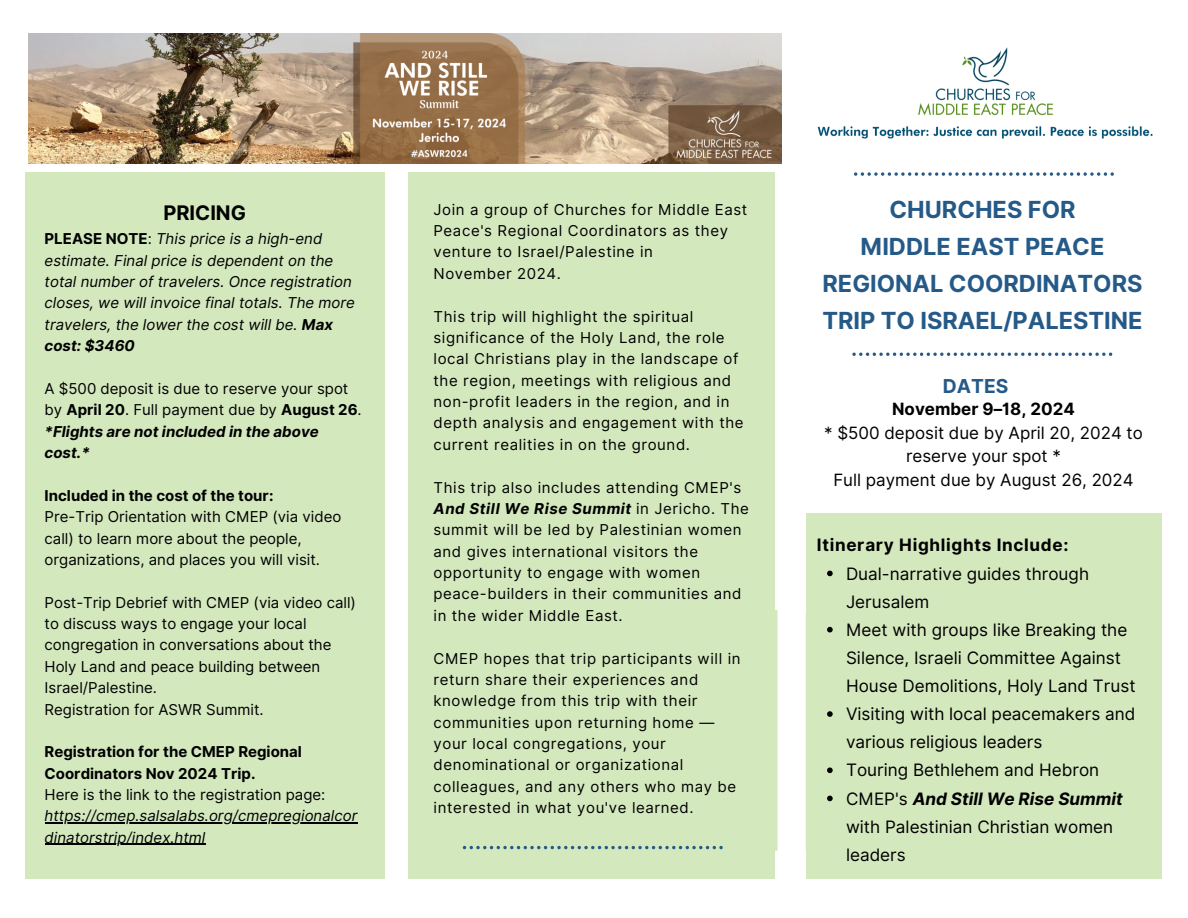
<style>
.page{position:relative;width:1188px;height:918px;background:#fff}
.page>*{position:absolute;margin:0;border:0;box-sizing:border-box;transform-origin:0 0}
.t1{font:700 23.55px/37.2px "Inter";color:#255a88;text-align:center}
.t2{font:700 20.1px "Inter";color:#000}
.t3{font:700 19.2px "Inter";color:#255a88}
.t4{font:17.1px/28.2px "Inter";color:#000}
.t5{font:700 17.1px "Inter";letter-spacing:.04em;color:#000}
.t6{font:16.95px/23.7px "Inter";color:#000;text-align:center}
.t7{font:15px/21.3px "Inter";letter-spacing:.04em;color:#000}
.t8{font:15px/21.3px "Inter";color:#000}
.t9{font:italic 15px/21.3px "Inter";color:#000}
.t10{font:700 15px/21.3px "Inter";color:#000}
.t11{font:italic 700 15px/21.3px "Inter";color:#000}
.s1{font-weight:700;font-style:normal}
.s2{font-style:normal}
.s3{font-weight:700}
.s4{font-weight:700;font-style:italic}
</style>
<div class="page">
<svg style="left:384px;top:172px;width:1px;height:707px"></svg>
<div style="left:806px;top:513px;width:355px;height:366px;background:#d4e8be"></div>
<div style="left:408px;top:172px;width:367px;height:707px;background:#d4e8be"></div>
<img style="left:817px;top:47px;width:336px;height:92px">
<div style="left:25px;top:172px;width:359px;height:707px;background:#d4e8be"></div>
<img style="left:29px;top:33px;width:753px;height:131px">
<svg style="left:852px;top:353px;width:260px;height:3px"></svg>
<svg style="left:854px;top:172px;width:260px;height:4px"></svg>
<svg style="left:827px;top:571px;width:6px;height:5px"></svg>
<svg style="left:827px;top:627px;width:6px;height:5px"></svg>
<svg style="left:827px;top:711px;width:6px;height:6px"></svg>
<svg style="left:827px;top:767px;width:6px;height:6px"></svg>
<svg style="left:827px;top:796px;width:6px;height:5px"></svg>
<hr style="left:45px;top:823px;width:313px;height:1px;background:#000">
<hr style="left:45px;top:844px;width:161px;height:1px;background:#000">
<svg style="left:463px;top:846px;width:260px;height:3px"></svg>
<p class="t2" style="left:163px;top:200px;width:84px">PRICING</p>
<h1 class="t9" style="left:45px;top:228px;width:312px"><span class="s1">PLEASE NOTE</span><span class="s2">:</span> This price is a high-end estimate. Final price is dependent on the total number of travelers. Once registration closes, we will invoice final totals. The more travelers, the lower the cost will be. <span class="s3">Max cost: $3460</span></h1>
<h2 class="t8" style="left:45px;top:378px;width:319px">A $500 deposit is due to reserve your spot by <span class="s3">April 20</span>. Full payment due by <span class="s3">August 26</span>.</h2>
<h4 class="t11" style="left:45px;top:421px;width:276px">*Flights are not included in the above cost.*</h4>
<h3 class="t10" style="left:45px;top:485px;width:230px">Included in the cost of the tour:</h3>
<p class="t8" style="left:45px;top:506px;width:298px">Pre-Trip Orientation with CMEP (via video call) to learn more about the people, organizations, and places you will visit.</p>
<p class="t8" style="left:45px;top:592px;width:313px">Post-Trip Debrief with CMEP (via video call) to discuss ways to engage your local congregation in conversations about the Holy Land and peace building between Israel/Palestine.</p>
<p class="t8" style="left:45px;top:698px;width:220px">Registration for ASWR Summit.</p>
<p class="t10" style="left:45px;top:741px;width:259px">Registration for the CMEP Regional<br>Coordinators Nov 2024 Trip.</p>
<p class="t8" style="left:45px;top:784px;width:282px">Here is the link to the registration page:</p>
<p class="t9" style="left:45px;top:805px;width:314px">https://cmep.salsalabs.org/cmepregionalcor dinatorstrip/index.html</p>
<p class="t7" style="left:434px;top:199px;width:315px">Join a group of Churches for Middle East<br>Peace's Regional Coordinators as they venture to Israel/Palestine in</p>
<p class="t7" style="left:434px;top:263px;width:129px">November 2024.</p>
<p class="t7" style="left:434px;top:305px;width:312px">This trip will highlight the spiritual significance of the Holy Land, the role local Christians play in the landscape of the region, meetings with religious and non-profit leaders in the region, and in depth analysis and engagement with the current realities in on the ground.</p>
<p class="t7" style="left:434px;top:476px;width:317px">This trip also includes attending CMEP's <span class="s4">And Still We Rise Summit</span> in Jericho. The summit will be led by Palestinian women and gives international visitors the opportunity to engage with women peace-builders in their communities and in the wider Middle East.</p>
<p class="t7" style="left:434px;top:647px;width:309px">CMEP hopes that trip participants will in return share their experiences and knowledge from this trip with their communities upon returning home — your local congregations, your denominational or organizational colleagues, and any others who may be interested in what you've learned.</p>
<p class="t1" style="left:822px;top:191px;width:322px">CHURCHES FOR<br>MIDDLE EAST PEACE<br>REGIONAL COORDINATORS<br>TRIP TO ISRAEL/PALESTINE</p>
<p class="t3" style="left:943px;top:374px;width:67px">DATES</p>
<p class="t6" style="left:824px;top:397px;width:320px"><span class="s3">November 9–18, 2024<br></span>* $500 deposit due by April 20, 2024 to reserve your spot *<br>Full payment due by August 26, 2024</p>
<p class="t5" style="left:817px;top:535px;width:253px">Itinerary Highlights Include:</p>
<p class="t4" style="left:846px;top:559px;width:245px">Dual-narrative guides through<br>Jerusalem</p>
<p class="t4" style="left:846px;top:616px;width:291px">Meet with groups like Breaking the<br>Silence, Israeli Committee Against<br>House Demolitions, Holy Land Trust</p>
<p class="t4" style="left:846px;top:700px;width:291px">Visiting with local peacemakers and various religious leaders</p>
<p class="t4" style="left:846px;top:756px;width:255px">Touring Bethlehem and Hebron</p>
<p class="t4" style="left:846px;top:784px;width:278px">CMEP's <span class="s4">And Still We Rise Summit </span>with Palestinian Christian women leaders</p>
</div>
